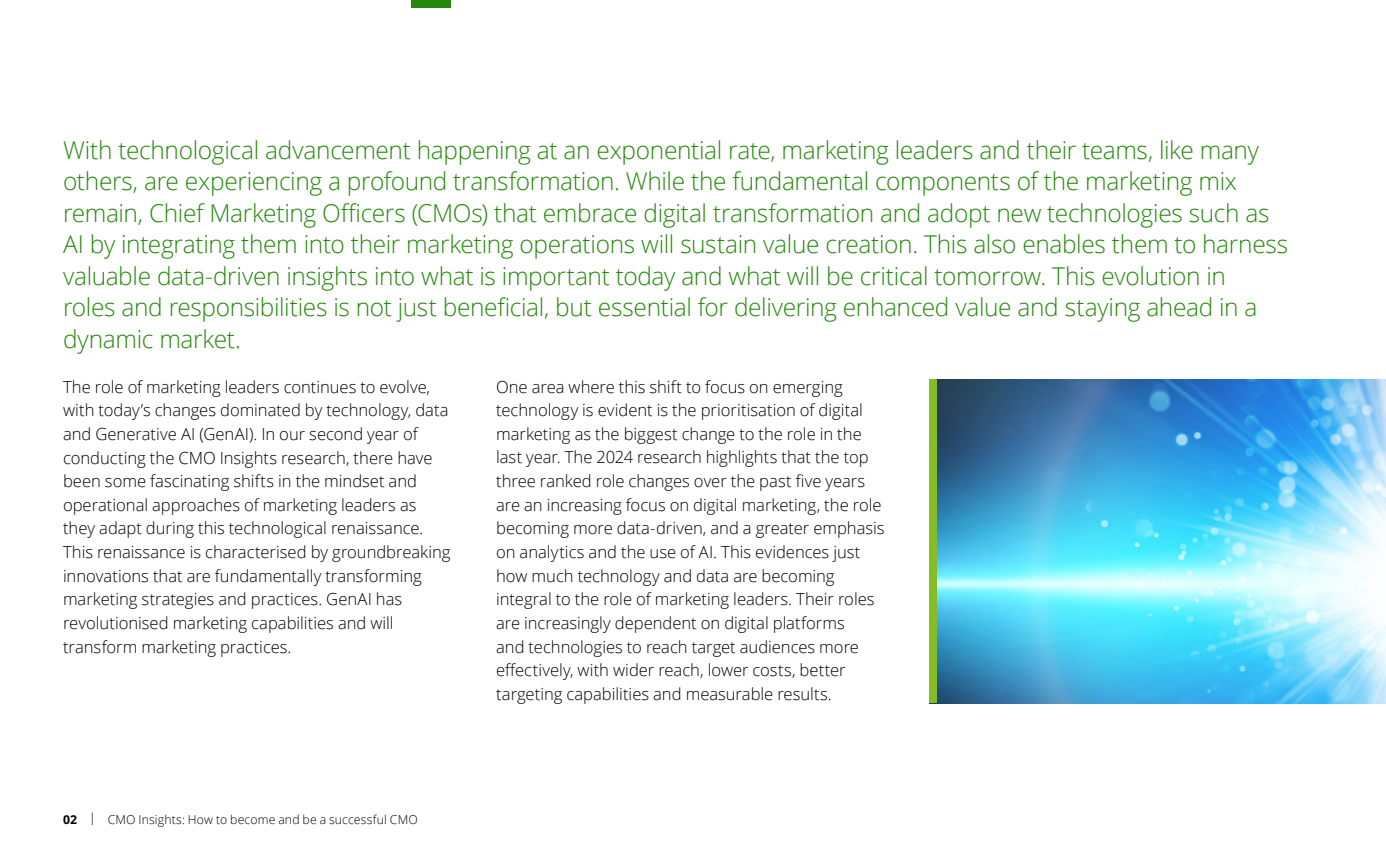
<style>
.page{position:relative;width:1386px;height:851px;background:#fff}
.page>*{position:absolute;margin:0;border:0;box-sizing:border-box;transform-origin:0 0}
.t1{font:300 24.5px/31.5px "Open Sans";letter-spacing:-.015em;color:#26890d}
.t2{font:300 16.62px/23.6px "Open Sans";color:#000}
.t3{font:300 12.25px "Open Sans";letter-spacing:.01em;color:#000}
.s1{font-weight:700}
</style>
<div class="page">
<div style="left:412px;top:0;width:39px;height:7px;background:#26890d"></div>
<img style="left:936px;top:379px;width:450px;height:324px">
<div style="left:929px;top:379px;width:7px;height:324px;background:#86bc25"></div>
<p class="t1" style="left:63px;top:133px;width:1227px">With technological advancement happening at an exponential rate, marketing leaders and their teams, like many others, are experiencing a profound transformation. While the fundamental components of the marketing mix remain, Chief Marketing Officers (CMOs) that embrace digital transformation and adopt new technologies such as AI by integrating them into their marketing operations will sustain value creation. This also enables them to harness valuable data-driven insights into what is important today and what will be critical tomorrow. This evolution in<br>roles and responsibilities is not just beneficial, but essential for delivering enhanced value and staying ahead in a dynamic market.</p>
<p class="t2" style="left:63px;top:374px;width:389px">The role of marketing leaders continues to evolve, with today’s changes dominated by technology, data and Generative AI (GenAI). In our second year of conducting the CMO Insights research, there have been some fascinating shifts in the mindset and operational approaches of marketing leaders as they adapt during this technological renaissance.<br>This renaissance is characterised by groundbreaking innovations that are fundamentally transforming marketing strategies and practices. GenAI has revolutionised marketing capabilities and will transform marketing practices.</p>
<p class="t2" style="left:496px;top:374px;width:390px">One area where this shift to focus on emerging technology is evident is the prioritisation of digital marketing as the biggest change to the role in the last year. The 2024 research highlights that the top three ranked role changes over the past five years are an increasing focus on digital marketing, the role becoming more data-driven, and a greater emphasis on analytics and the use of AI. This evidences just how much technology and data are becoming integral to the role of marketing leaders. Their roles are increasingly dependent on digital platforms<br>and technologies to reach target audiences more effectively, with wider reach, lower costs, better targeting capabilities and measurable results.</p>
<p class="t3" style="left:63px;top:811px;width:356px"><span class="s1">02</span> | CMO Insights: How to become and be a successful CMO</p>
</div>
